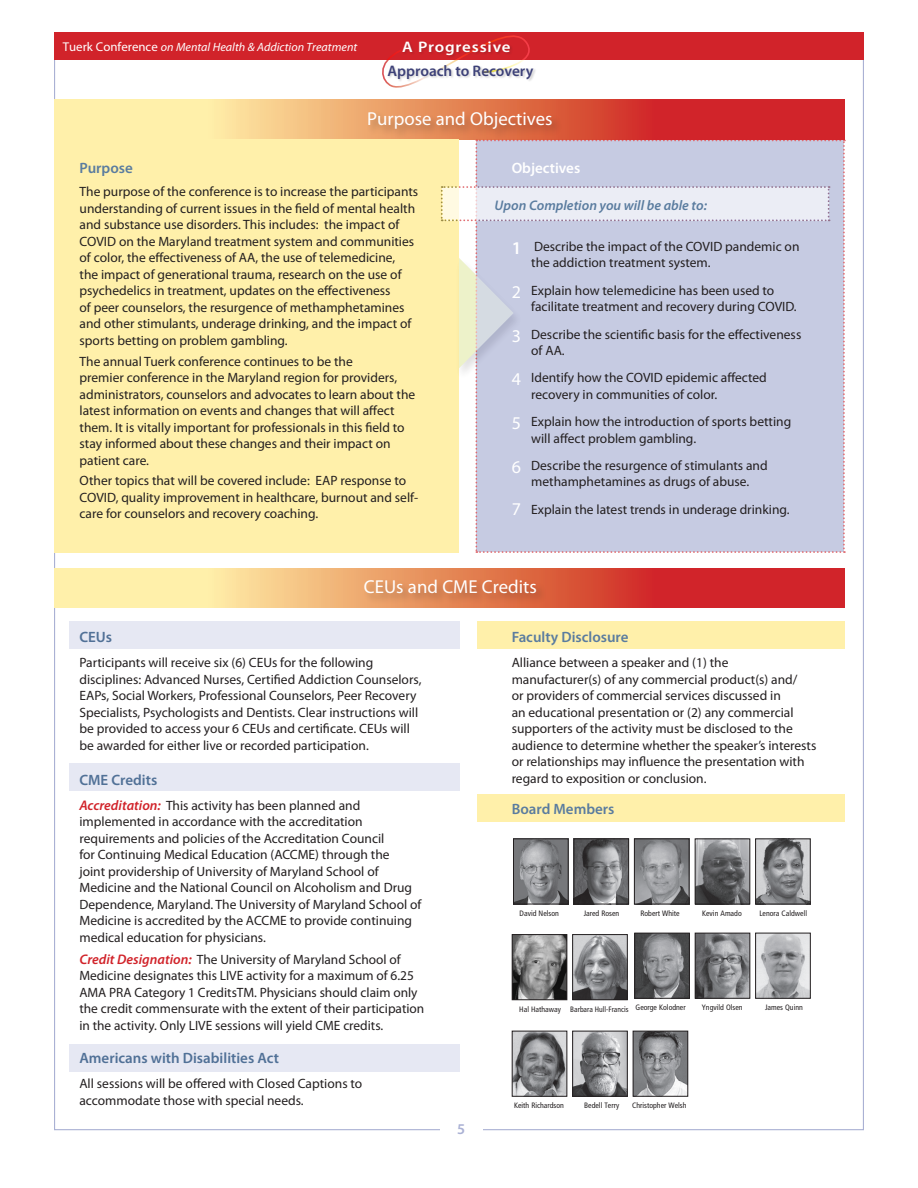
<style>
.page{position:relative;width:918px;height:1188px;background:#fff}
.page>*{position:absolute;margin:0;border:0;box-sizing:border-box;transform-origin:0 0}
.t1{font:18.75px "Myriad Pro";color:#fff}
.t2{font:600 15.3px "Myriad Pro";color:#3d4178}
.t3{font:600 15.3px "Myriad Pro";letter-spacing:.05em;color:#fff;scale:1.1 1}
.t4{font:600 15px "Myriad Pro";color:#5a7c9f}
.t5{font:600 15px "Myriad Pro";color:#fff}
.t6{font:600 15px "Myriad Pro";color:#aab1d4}
.t7{font:italic 600 13.95px "Myriad Pro";color:#5a7c9f}
.t8{font:13.5px/16.5px "Myriad Pro";color:#231f20}
.t9{font:italic 12px "Myriad Pro";color:#fff}
.t10{font:condensed 7.8px "Frutiger";color:#231f20}
.s1{font-style:normal;font-size:12.75px}
.s2{font-weight:600;font-size:18px;color:#fff}
.s3{font-size:18px;color:#fff}
.s4{font-weight:600;font-style:italic;font-size:13.95px;color:#d1232a}
</style>
<div class="page">
<div style="left:54px;top:32px;width:810px;height:28px;background:#d1232a"></div>
<svg style="left:382px;top:35px;width:148px;height:53px"></svg>
<div style="left:388px;top:65px;width:149px;height:17px;background:#231f20;opacity:.2"></div>
<div style="left:403px;top:41px;width:110px;height:17px;background:#231f20;opacity:.2"></div>
<svg style="left:54px;top:100px;width:791px;height:40px;background:#e78964"></svg>
<svg style="left:54px;top:568px;width:791px;height:40px;background:#e68763"></svg>
<div style="left:366px;top:110px;width:198px;height:31px;background:#231f20;opacity:.2"></div>
<div style="left:362px;top:578px;width:186px;height:27px;background:#231f20;opacity:.2"></div>
<div style="left:54px;top:140px;width:405px;height:413px;background:#fff0aa"></div>
<svg style="left:441px;top:140px;width:404px;height:413px;background:#cdd0e0"></svg>
<div style="left:70px;top:622px;width:390px;height:27px;background:#e6e8f3"></div>
<div style="left:477px;top:622px;width:368px;height:27px;background:#fff0aa"></div>
<div style="left:477px;top:794px;width:368px;height:28px;background:#fff0aa"></div>
<div style="left:70px;top:763px;width:390px;height:28px;background:#e6e8f3"></div>
<div style="left:70px;top:1044px;width:390px;height:27px;background:#e6e8f3"></div>
<img style="left:636px;top:935px;width:52px;height:62px">
<div style="left:634px;top:933px;width:56px;height:66px;border:1px solid #231f20"></div>
<img style="left:697px;top:935px;width:51px;height:62px">
<div style="left:695px;top:933px;width:55px;height:66px;border:1px solid #231f20"></div>
<img style="left:757px;top:935px;width:52px;height:62px">
<div style="left:755px;top:933px;width:56px;height:66px;border:1px solid #231f20"></div>
<img style="left:574px;top:1033px;width:52px;height:62px">
<div style="left:572px;top:1031px;width:56px;height:66px;border:1px solid #231f20"></div>
<img style="left:757px;top:841px;width:52px;height:61px">
<div style="left:755px;top:839px;width:56px;height:65px;border:1px solid #231f20"></div>
<img style="left:697px;top:841px;width:51px;height:61px">
<div style="left:695px;top:839px;width:55px;height:65px;border:1px solid #231f20"></div>
<img style="left:576px;top:841px;width:51px;height:61px">
<div style="left:574px;top:839px;width:55px;height:65px;border:1px solid #231f20"></div>
<img style="left:514px;top:1033px;width:51px;height:62px">
<div style="left:512px;top:1031px;width:55px;height:66px;border:1px solid #231f20"></div>
<img style="left:635px;top:1033px;width:51px;height:62px">
<div style="left:633px;top:1031px;width:55px;height:66px;border:1px solid #231f20"></div>
<img style="left:636px;top:841px;width:51px;height:61px">
<div style="left:634px;top:839px;width:55px;height:65px;border:1px solid #231f20"></div>
<img style="left:515px;top:841px;width:51px;height:61px">
<div style="left:513px;top:839px;width:55px;height:65px;border:1px solid #231f20"></div>
<img style="left:514px;top:936px;width:51px;height:62px">
<div style="left:512px;top:934px;width:55px;height:66px;border:1px solid #231f20"></div>
<img style="left:574px;top:936px;width:52px;height:62px">
<div style="left:572px;top:934px;width:56px;height:66px;border:1px solid #231f20"></div>
<p class="t9" style="left:63px;top:40px;width:296px"><span class="s1">Tuerk Conference</span> on Mental Health &amp; Addiction Treatment</p>
<p class="t3" style="left:402px;top:37px;width:100px">A Progressive</p>
<p class="t2" style="left:388px;top:61px;width:147px">Approach to Recovery</p>
<h1 class="t1" style="left:367px;top:108px;width:187px">Purpose and Objectives</h1>
<p class="t4" style="left:80px;top:158px;width:55px">Purpose</p>
<p class="t8" style="left:80px;top:183px;width:340px">The purpose of the conference is to increase the participants understanding of current issues in the field of mental health and substance use disorders. This includes: the impact of COVID on the Maryland treatment system and communities of color, the effectiveness of AA, the use of telemedicine,<br>the impact of generational trauma, research on the use of psychedelics in treatment, updates on the effectiveness<br>of peer counselors, the resurgence of methamphetamines and other stimulants, underage drinking, and the impact of sports betting on problem gambling.</p>
<p class="t8" style="left:80px;top:353px;width:337px">The annual Tuerk conference continues to be the<br>premier conference in the Maryland region for providers, administrators, counselors and advocates to learn about the latest information on events and changes that will affect them. It is vitally important for professionals in this field to stay informed about these changes and their impact on patient care.</p>
<p class="t8" style="left:80px;top:472px;width:340px">Other topics that will be covered include: EAP response to<br>COVID, quality improvement in healthcare, burnout and self&shy;care for counselors and recovery coaching.</p>
<p class="t5" style="left:512px;top:158px;width:70px">Objectives</p>
<p class="t7" style="left:495px;top:196px;width:214px">Upon Completion you will be able to:</p>
<p class="t8" style="left:531px;top:238px;width:270px;text-indent:-20px"><span class="s2">1</span> Describe the impact of the COVID pandemic on the addiction treatment system.</p>
<p class="t8" style="left:531px;top:282px;width:267px;text-indent:-19px"><span class="s3">2</span> Explain how telemedicine has been used to facilitate treatment and recovery during COVID.</p>
<p class="t8" style="left:531px;top:326px;width:272px;text-indent:-19px"><span class="s3">3</span> Describe the scientific basis for the effectiveness of AA.</p>
<p class="t8" style="left:531px;top:369px;width:237px;text-indent:-19px"><span class="s3">4</span> Identify how the COVID epidemic affected recovery in communities of color.</p>
<p class="t8" style="left:531px;top:413px;width:262px;text-indent:-19px"><span class="s3">5</span> Explain how the introduction of sports betting will affect problem gambling.</p>
<p class="t8" style="left:512px;top:457px;width:258px;text-align:center"><span class="s3">6</span> Describe the resurgence of stimulants and methamphetamines as drugs of abuse.</p>
<p class="t8" style="left:512px;top:501px;width:280px"><span class="s3">7</span> Explain the latest trends in underage drinking.</p>
<h1 class="t1" style="left:364px;top:576px;width:174px">CEUs and CME Credits</h1>
<p class="t4" style="left:79px;top:627px;width:34px">CEUs</p>
<p class="t8" style="left:79px;top:654px;width:344px">Participants will receive six (6) CEUs for the following disciplines: Advanced Nurses, Certified Addiction Counselors, EAPs, Social Workers, Professional Counselors, Peer Recovery Specialists, Psychologists and Dentists. Clear instructions will be provided to access your 6 CEUs and certificate. CEUs will be awarded for either live or recorded participation.</p>
<p class="t4" style="left:79px;top:770px;width:79px">CME Credits</p>
<p class="t8" style="left:79px;top:797px;width:344px"><span class="s4">Accreditation:</span> This activity has been planned and implemented in accordance with the accreditation requirements and policies of the Accreditation Council<br>for Continuing Medical Education (ACCME) through the<br>joint providership of University of Maryland School of Medicine and the National Council on Alcoholism and Drug Dependence, Maryland. The University of Maryland School of Medicine is accredited by the ACCME to provide continuing medical education for physicians.</p>
<p class="t8" style="left:79px;top:951px;width:346px"><span class="s4">Credit Designation:</span> The University of Maryland School of Medicine designates this LIVE activity for a maximum of 6.25<br>AMA PRA Category 1 CreditsTM. Physicians should claim only the credit commensurate with the extent of their participation in the activity. Only LIVE sessions will yield CME credits.</p>
<p class="t4" style="left:79px;top:1049px;width:201px">Americans with Disabilities Act</p>
<p class="t8" style="left:79px;top:1075px;width:284px">All sessions will be offered with Closed Captions to accommodate those with special needs.</p>
<p class="t6" style="left:457px;top:1120px;width:10px">5</p>
<p class="t4" style="left:512px;top:627px;width:118px">Faculty Disclosure</p>
<p class="t8" style="left:512px;top:654px;width:306px">Alliance between a speaker and (1) the manufacturer(s) of any commercial product(s) and/<br>or providers of commercial services discussed in<br>an educational presentation or (2) any commercial supporters of the activity must be disclosed to the audience to determine whether the speaker’s interests or relationships may influence the presentation with regard to exposition or conclusion.</p>
<p class="t4" style="left:512px;top:799px;width:104px">Board Members</p>
<p class="t10" style="left:520px;top:909px;width:41px">David Nelson</p>
<p class="t10" style="left:584px;top:909px;width:37px">Jared Rosen</p>
<p class="t10" style="left:640px;top:909px;width:41px">Robert White</p>
<p class="t10" style="left:702px;top:909px;width:41px">Kevin Amado</p>
<p class="t10" style="left:759px;top:909px;width:49px">Lenora Caldwell</p>
<p class="t10" style="left:519px;top:1005px;width:111px">Hal Hathaway Barbara Hull-Francis</p>
<p class="t10" style="left:702px;top:1003px;width:42px">Yngvild Olsen</p>
<p class="t10" style="left:765px;top:1003px;width:39px">James Quinn</p>
<p class="t10" style="left:636px;top:1003px;width:52px">George Kolodner</p>
<p class="t10" style="left:514px;top:1101px;width:52px">Keith Richardson</p>
<p class="t10" style="left:584px;top:1101px;width:36px">Bedell Terry</p>
<p class="t10" style="left:632px;top:1101px;width:56px">Christopher Welsh</p>
</div>
